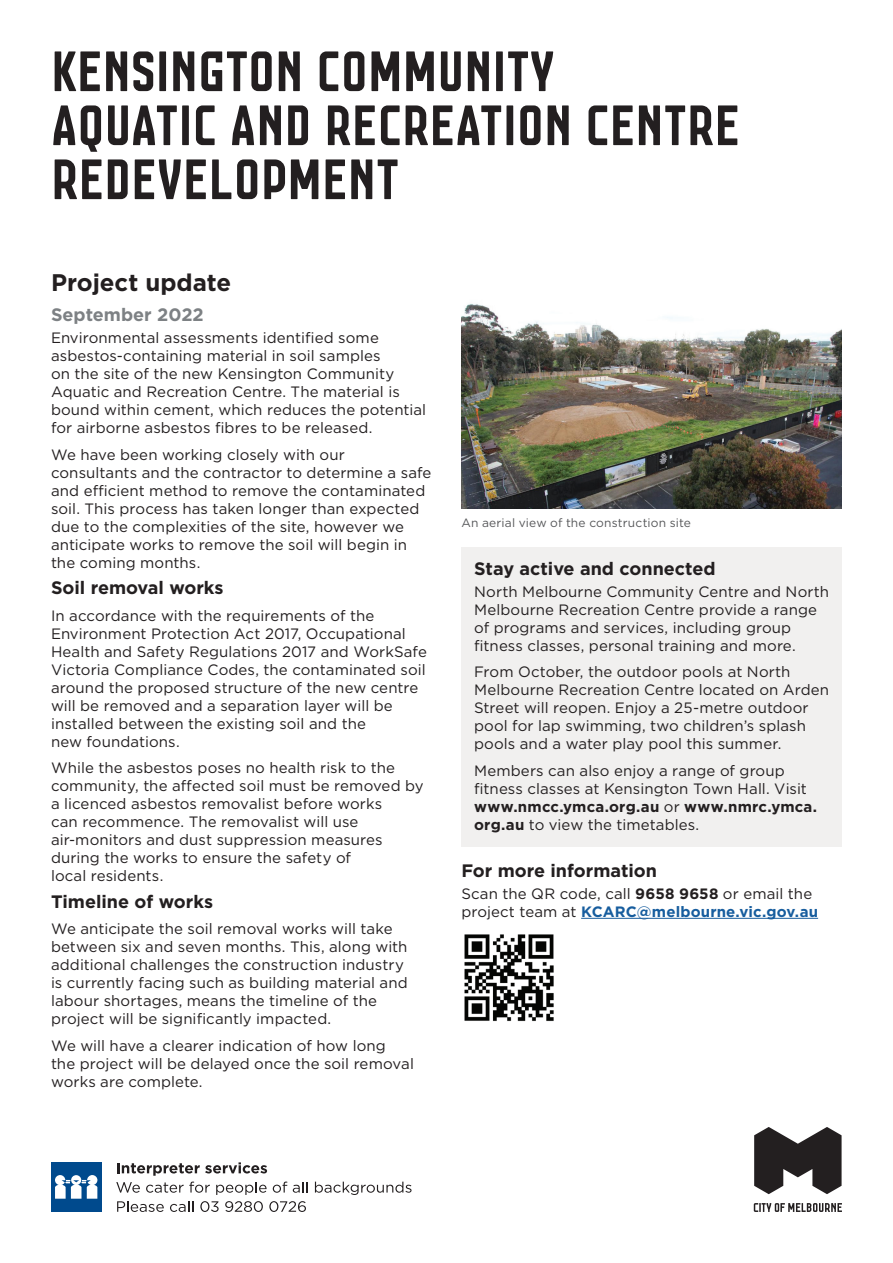
<style>
.page{position:relative;width:893px;height:1263px;background:#fff}
.page>*{position:absolute;margin:0;border:0;box-sizing:border-box;transform-origin:0 0}
.t1{font:60px/54px "Co M";color:#231f20}
.t2{font:700 24px "Gotham";color:#231f20}
.t3{font:700 18px "Gotham";color:#231f20}
.t4{font:700 18px "Gotham";color:#7d8184}
.t5{font:15px/18px "Gotham";letter-spacing:.005em;color:#231f20}
.t6{font:12px "Gotham";letter-spacing:.015em;color:#57585a}
.s1{font-weight:700}
.s2{font-weight:700;color:#175d9e}
</style>
<div class="page">
<div style="left:461px;top:547px;width:381px;height:300px;background:#f1f0ef"></div>
<hr style="left:581px;top:918px;width:237px;height:1px;background:#175d9e">
<img style="left:461px;top:303px;width:381px;height:206px">
<svg style="left:754px;top:1203px;width:88px;height:9px"></svg>
<svg style="left:754px;top:1127px;width:88px;height:67px"></svg>
<svg style="left:116px;top:1162px;width:151px;height:33px"></svg>
<svg style="left:273px;top:1181px;width:14px;height:12px"></svg>
<svg style="left:293px;top:1182px;width:15px;height:11px"></svg>
<svg style="left:315px;top:1181px;width:97px;height:14px"></svg>
<svg style="left:117px;top:1201px;width:47px;height:11px"></svg>
<svg style="left:170px;top:1201px;width:23px;height:11px"></svg>
<svg style="left:200px;top:1201px;width:19px;height:11px"></svg>
<svg style="left:225px;top:1201px;width:38px;height:11px"></svg>
<svg style="left:269px;top:1201px;width:37px;height:11px"></svg>
<div style="left:51px;top:1163px;width:50px;height:49px;background:#004a8d"></div>
<svg style="left:55px;top:1175px;width:42px;height:24px"></svg>
<img style="left:464px;top:934px;width:90px;height:88px">
<h1 class="t1" style="left:51px;top:39px;width:690px">KENSINGTON COMMUNITY<br>AQUATIC AND RECREATION CENTRE<br>REDEVELOPMENT</h1>
<h2 class="t2" style="left:51px;top:266px;width:182px">Project update</h2>
<p class="t4" style="left:51px;top:302px;width:154px">September 2022</p>
<p class="t5" style="left:51px;top:328px;width:377px">Environmental assessments identified some asbestos-containing material in soil samples<br>on the site of the new Kensington Community Aquatic and Recreation Centre. The material is bound within cement, which reduces the potential for airborne asbestos fibres to be released.</p>
<p class="t5" style="left:51px;top:445px;width:382px">We have been working closely with our consultants and the contractor to determine a safe and efficient method to remove the contaminated soil. This process has taken longer than expected due to the complexities of the site, however we anticipate works to remove the soil will begin in the coming months.</p>
<p class="t3" style="left:51px;top:576px;width:174px">Soil removal works</p>
<p class="t5" style="left:51px;top:606px;width:377px">In accordance with the requirements of the Environment Protection Act 2017, Occupational Health and Safety Regulations 2017 and WorkSafe Victoria Compliance Codes, the contaminated soil around the proposed structure of the new centre will be removed and a separation layer will be installed between the existing soil and the<br>new foundations.</p>
<p class="t5" style="left:51px;top:758px;width:374px">While the asbestos poses no health risk to the community, the affected soil must be removed by a licenced asbestos removalist before works<br>can recommence. The removalist will use air-monitors and dust suppression measures during the works to ensure the safety of<br>local residents.</p>
<p class="t3" style="left:51px;top:889px;width:164px">Timeline of works</p>
<p class="t5" style="left:51px;top:919px;width:358px">We anticipate the soil removal works will take between six and seven months. This, along with additional challenges the construction industry is currently facing such as building material and labour shortages, means the timeline of the project will be significantly impacted.</p>
<p class="t5" style="left:51px;top:1036px;width:364px">We will have a clearer indication of how long<br>the project will be delayed once the soil removal works are complete.</p>
<p class="t6" style="left:461px;top:515px;width:231px">An aerial view of the construction site</p>
<p class="t3" style="left:474px;top:556px;width:243px">Stay active and connected</p>
<p class="t5" style="left:474px;top:582px;width:357px">North Melbourne Community Centre and North Melbourne Recreation Centre provide a range of programs and services, including group fitness classes, personal training and more.</p>
<p class="t5" style="left:474px;top:663px;width:357px">From October, the outdoor pools at North Melbourne Recreation Centre located on Arden Street will reopen. Enjoy a 25-metre outdoor pool for lap swimming, two children’s splash pools and a water play pool this summer.</p>
<p class="t5" style="left:474px;top:761px;width:345px">Members can also enjoy a range of group fitness classes at Kensington Town Hall. Visit <span class="s1">www.nmcc.ymca.org.au</span> or <span class="s1">www.nmrc.ymca. org.au</span> to view the timetables.</p>
<p class="t3" style="left:461px;top:858px;width:197px">For more information</p>
<p class="t5" style="left:461px;top:884px;width:358px">Scan the QR code, call <span class="s1">9658 9658</span> or email the project team at <span class="s2">KCARC@melbourne.vic.gov.au</span></p>
</div>
